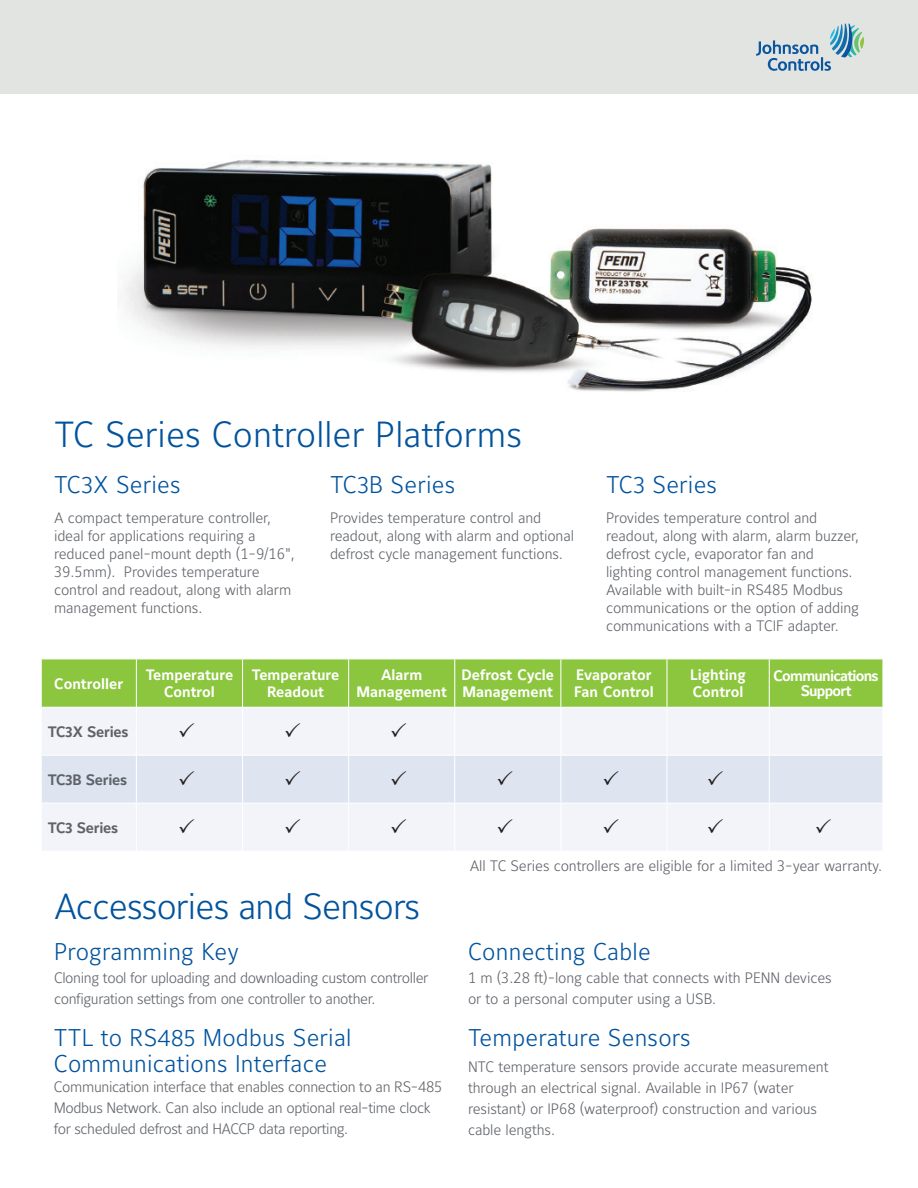
<style>
.page{position:relative;width:918px;height:1188px;background:#fff}
.page>*{position:absolute;margin:0;border:0;box-sizing:border-box;transform-origin:0 0}
.t1{font:300 36px "Maurea Jci Lf ML";letter-spacing:-.01em;color:#01539e}
.t2{font:300 24px/25.5px "Maurea Jci Lf ML";letter-spacing:.01em;color:#01539e}
.t3{font:300 15px/18px "Maurea Jci Tf ML";letter-spacing:-.01em;color:#5f6369}
.t4{font:15px/16.5px "Maurea Bold Lf";color:#fff;text-align:center}
.t5{font:15px "Maurea Bold Lf";letter-spacing:-.02em;color:#5f6369}
.t6{font:15px/15px "Maurea Bold Lf";letter-spacing:-.05em;color:#fff;text-align:center}
</style>
<div class="page">
<div style="left:0;top:0;width:918px;height:94px;background:#e2e4e2"></div>
<svg style="left:756px;top:24px;width:108px;height:47px"></svg>
<img style="left:124px;top:159px;width:688px;height:233px">
<div style="left:42px;top:659px;width:840px;height:48px;background:#8bc63e"></div>
<div style="left:42px;top:708px;width:840px;height:142px;background:#f2f4f9"></div>
<hr style="left:136px;top:659px;width:1px;height:48px;background:#fff">
<hr style="left:242px;top:659px;width:1px;height:48px;background:#fff">
<hr style="left:348px;top:659px;width:1px;height:48px;background:#fff">
<hr style="left:454px;top:659px;width:1px;height:48px;background:#fff">
<hr style="left:560px;top:659px;width:1px;height:48px;background:#fff">
<hr style="left:666px;top:659px;width:2px;height:48px;background:#fff">
<hr style="left:769px;top:659px;width:1px;height:48px;background:#fff">
<hr style="left:136px;top:707px;width:1px;height:48px;background:#fff">
<hr style="left:242px;top:707px;width:1px;height:48px;background:#fff">
<hr style="left:348px;top:707px;width:1px;height:48px;background:#fff">
<hr style="left:454px;top:707px;width:1px;height:48px;background:#fff">
<hr style="left:560px;top:707px;width:1px;height:48px;background:#fff">
<hr style="left:666px;top:707px;width:2px;height:48px;background:#fff">
<hr style="left:769px;top:707px;width:1px;height:48px;background:#fff">
<hr style="left:136px;top:804px;width:1px;height:47px;background:#fff">
<hr style="left:242px;top:804px;width:1px;height:47px;background:#fff">
<hr style="left:348px;top:804px;width:1px;height:47px;background:#fff">
<hr style="left:454px;top:804px;width:1px;height:47px;background:#fff">
<hr style="left:560px;top:804px;width:1px;height:47px;background:#fff">
<hr style="left:666px;top:804px;width:2px;height:47px;background:#fff">
<hr style="left:769px;top:804px;width:1px;height:47px;background:#fff">
<hr style="left:41px;top:803px;width:95px;height:1px;background:#fff">
<hr style="left:136px;top:803px;width:107px;height:1px;background:#fff">
<hr style="left:243px;top:803px;width:106px;height:1px;background:#fff">
<hr style="left:349px;top:803px;width:106px;height:1px;background:#fff">
<hr style="left:455px;top:803px;width:106px;height:1px;background:#fff">
<hr style="left:561px;top:803px;width:106px;height:1px;background:#fff">
<hr style="left:667px;top:803px;width:102px;height:1px;background:#fff">
<hr style="left:769px;top:803px;width:114px;height:1px;background:#fff">
<svg style="left:179px;top:722px;width:15px;height:15px"></svg>
<svg style="left:285px;top:722px;width:15px;height:15px"></svg>
<svg style="left:392px;top:722px;width:14px;height:15px"></svg>
<div style="left:42px;top:755px;width:841px;height:48px;background:#dfe4f1"></div>
<svg style="left:179px;top:818px;width:15px;height:15px"></svg>
<svg style="left:285px;top:818px;width:15px;height:15px"></svg>
<svg style="left:392px;top:818px;width:14px;height:15px"></svg>
<svg style="left:498px;top:818px;width:14px;height:15px"></svg>
<svg style="left:604px;top:818px;width:15px;height:15px"></svg>
<svg style="left:708px;top:818px;width:15px;height:15px"></svg>
<svg style="left:816px;top:818px;width:15px;height:15px"></svg>
<p class="t1" style="left:54px;top:413px;width:470px">TC Series Controller Platforms</p>
<p class="t2" style="left:54px;top:472px;width:128px">TC3X Series</p>
<p class="t2" style="left:330px;top:472px;width:127px">TC3B Series</p>
<p class="t2" style="left:606px;top:472px;width:113px">TC3 Series</p>
<p class="t3" style="left:54px;top:508px;width:243px">A compact temperature controller, ideal for applications requiring a reduced panel-mount depth (1-9/16", 39.5mm). Provides temperature control and readout, along with alarm management functions.</p>
<p class="t3" style="left:330px;top:508px;width:246px">Provides temperature control and readout, along with alarm and optional defrost cycle management functions.</p>
<p class="t3" style="left:606px;top:508px;width:255px">Provides temperature control and readout, along with alarm, alarm buzzer, defrost cycle, evaporator fan and lighting control management functions.<br>Available with built-in RS485 Modbus communications or the option of adding communications with a TCIF adapter.</p>
<p class="t4" style="left:54px;top:676px;width:70px">Controller</p>
<p class="t4" style="left:146px;top:668px;width:89px">Temperature<br>Control</p>
<p class="t4" style="left:252px;top:668px;width:89px">Temperature<br>Readout</p>
<p class="t4" style="left:356px;top:668px;width:92px">Alarm<br>Management</p>
<p class="t4" style="left:462px;top:668px;width:94px;text-align:left">Defrost Cycle<br>Management</p>
<p class="t4" style="left:574px;top:668px;width:81px;text-align:left">Evaporator<br>Fan Control</p>
<p class="t4" style="left:690px;top:668px;width:57px;text-align:left">Lighting<br>Control</p>
<p class="t6" style="left:774px;top:669px;width:106px">Communications<br>Support</p>
<p class="t5" style="left:48px;top:723px;width:82px">TC3X Series</p>
<p class="t5" style="left:48px;top:771px;width:81px">TC3B Series</p>
<p class="t5" style="left:48px;top:819px;width:72px">TC3 Series</p>
<p class="t1" style="left:54px;top:884px;width:368px">Accessories and Sensors</p>
<p class="t3" style="left:470px;top:856px;width:414px">All TC Series controllers are eligible for a limited 3-year warranty.</p>
<p class="t2" style="left:54px;top:939px;width:186px">Programming Key</p>
<p class="t2" style="left:468px;top:939px;width:184px">Connecting Cable</p>
<p class="t3" style="left:54px;top:967px;width:376px;line-height:21px">Cloning tool for uploading and downloading custom controller configuration settings from one controller to another.</p>
<p class="t3" style="left:468px;top:967px;width:365px;line-height:21px">1 m (3.28 ft)-long cable that connects with PENN devices or to a personal computer using a USB.</p>
<p class="t2" style="left:54px;top:1024px;width:299px">TTL to RS485 Modbus Serial<br>Communications Interface</p>
<p class="t2" style="left:468px;top:1024px;width:224px">Temperature Sensors</p>
<p class="t3" style="left:468px;top:1056px;width:362px;line-height:21px">NTC temperature sensors provide accurate measurement through an electrical signal. Available in IP67 (water resistant) or IP68 (waterproof) construction and various cable lengths.</p>
<p class="t3" style="left:54px;top:1076px;width:390px;line-height:21px">Communication interface that enables connection to an RS-485<br>Modbus Network. Can also include an optional real-time clock for scheduled defrost and HACCP data reporting.</p>
</div>
